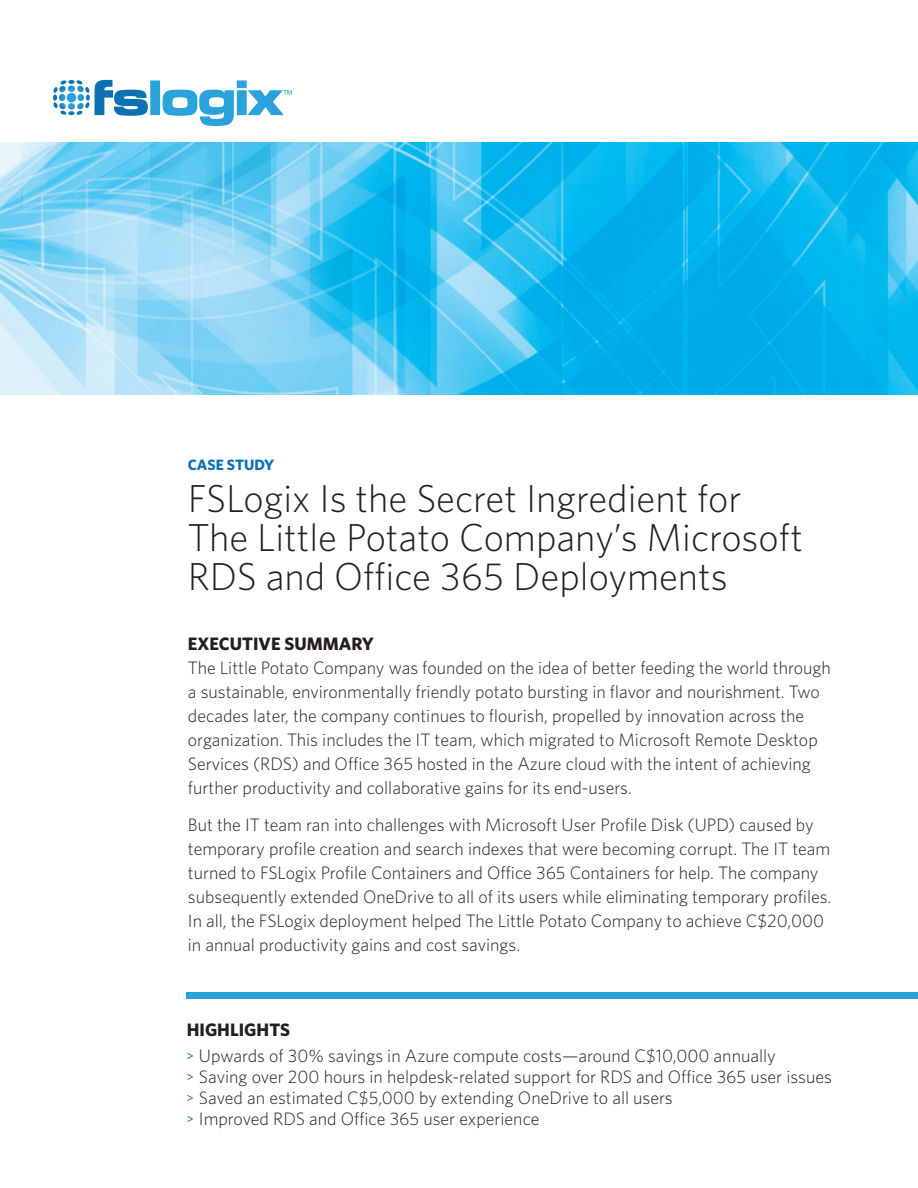
<style>
.page{position:relative;width:918px;height:1188px;background:#fff}
.page>*{position:absolute;margin:0;border:0;box-sizing:border-box;transform-origin:0 0}
.t1{font:300 39px/39px "Whitney";color:#231f20}
.t2{font:300 18px/24px "Whitney";color:#231f20}
.t3{font:700 18px "Whitney";color:#231f20}
.t4{font:700 15px "Whitney";color:#0a72b5}
.s1{font-weight:700}
.s2{font-weight:500;font-size:12px;color:#296fb4}
</style>
<div class="page">
<div style="left:150px;top:80px;width:10px;height:35px;background:#2aa2db"></div>
<svg style="left:163px;top:90px;width:71px;height:36px"></svg>
<div style="left:237px;top:80px;width:10px;height:8px;background:#2aa2db"></div>
<div style="left:237px;top:90px;width:10px;height:25px;background:#2aa2db"></div>
<svg style="left:248px;top:90px;width:44px;height:25px"></svg>
<svg style="left:53px;top:80px;width:95px;height:36px"></svg>
<div style="left:187px;top:993px;width:731px;height:6px;background:#27a3dc"></div>
<img style="left:0;top:143px;width:918px;height:251px">
<p class="t4" style="left:188px;top:455px;width:88px">CASE STUDY</p>
<h1 class="t1" style="left:188px;top:477px;width:617px">FSLogix Is the Secret Ingredient for<br>The Little Potato Company’s Microsoft<br>RDS and Office 365 Deployments</h1>
<p class="t3" style="left:188px;top:631px;width:188px">EXECUTIVE SUMMARY</p>
<p class="t2" style="left:188px;top:655px;width:644px">The Little Potato Company was founded on the idea of better feeding the world through a sustainable, environmentally friendly potato bursting in flavor and nourishment. Two decades later, the company continues to flourish, propelled by innovation across the organization. This includes the IT team, which migrated to Microsoft Remote Desktop Services (RDS) and Office 365 hosted in the Azure cloud with the intent of achieving further productivity and collaborative gains for its end-users.</p>
<p class="t2" style="left:188px;top:812px;width:645px">But the IT team ran into challenges with Microsoft User Profile Disk (UPD) caused by temporary profile creation and search indexes that were becoming corrupt. The IT team turned to FSLogix Profile Containers and Office 365 Containers for help. The company subsequently extended OneDrive to all of its users while eliminating temporary profiles.<br>In all, the FSLogix deployment helped The Little Potato Company to achieve C$20,000 in annual productivity gains and cost savings.</p>
<p class="t2" style="left:187px;top:1016px;width:590px;line-height:25.5px"><span class="s1">HIGHLIGHTS<br></span><span class="s2">&gt;</span> Upwards of 30% savings in Azure compute costs—around C$10,000 annually</p>
<p class="t2" style="left:187px;top:1065px;width:647px;line-height:21px"><span class="s2">&gt;</span> Saving over 200 hours in helpdesk-related support for RDS and Office 365 user issues <span class="s2">&gt;</span> Saved an estimated C$5,000 by extending OneDrive to all users<br><span class="s2">&gt;</span> Improved RDS and Office 365 user experience</p>
</div>
